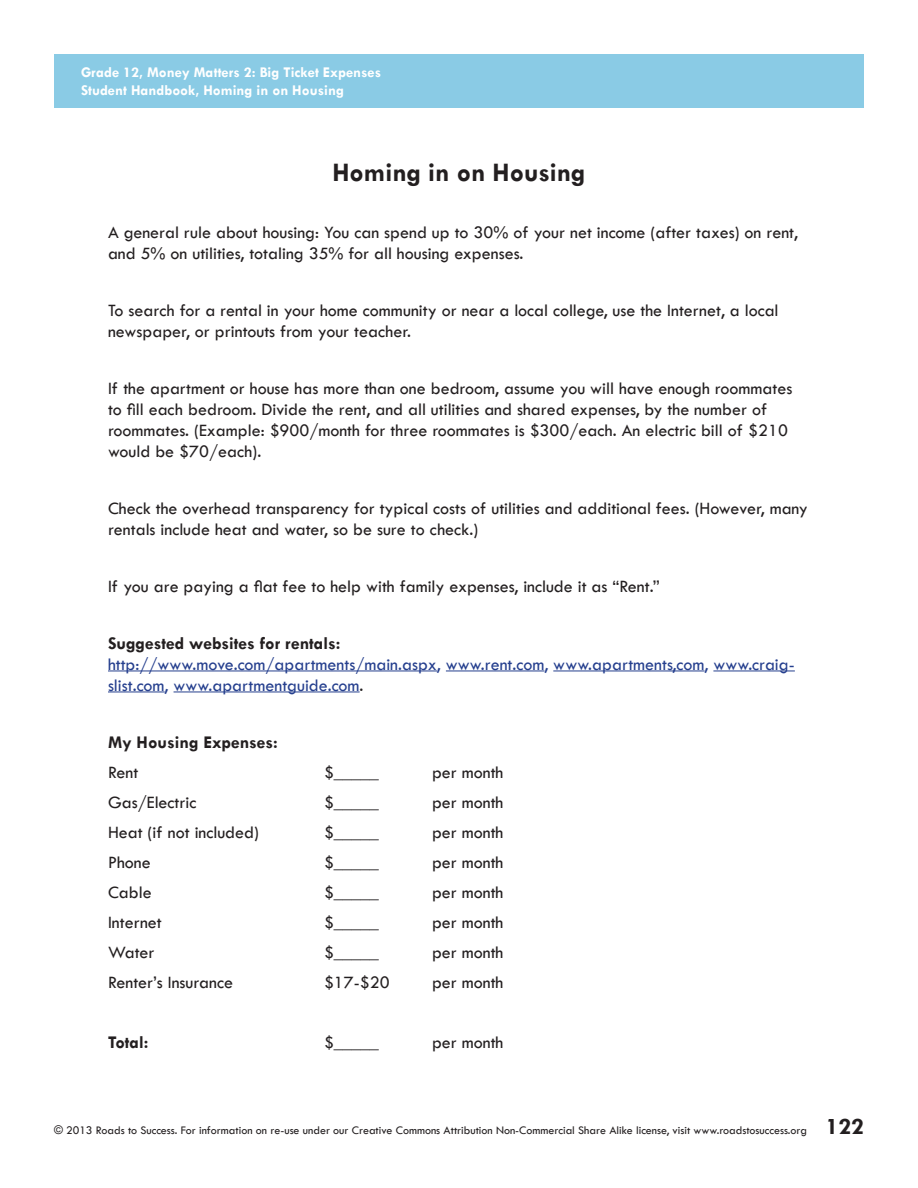
<style>
.page{position:relative;width:918px;height:1188px;background:#fff}
.page>*{position:absolute;margin:0;border:0;box-sizing:border-box;transform-origin:0 0}
.SHFR_Title{font:700 27px "Tw Cen";color:#231f20}
.Lesson_Front_Page_Te{font:700 24px "Tw Cen";color:#231f20}
.SHFR_Text{font:500 18px/21px "Tw Cen";color:#231f20}
.SHFR_Text-2{font:500 18px/21px "Tw Cen";color:#253f8e}
.SHFR_Text-3{font:700 18px "Tw Cen";color:#231f20}
.t1{font:700 15px "Tw Cen";color:#fff}
.t2{font:500 12px "Tw Cen";color:#231f20}
.s1{color:#231f20}
</style>
<div class="page">
<div style="left:54px;top:54px;width:810px;height:54px;background:#8acbe5"></div>
<hr style="left:108px;top:671px;width:329px;height:1px;background:#253f8e">
<hr style="left:446px;top:671px;width:98px;height:1px;background:#253f8e">
<hr style="left:553px;top:671px;width:152px;height:1px;background:#253f8e">
<hr style="left:713px;top:671px;width:82px;height:1px;background:#253f8e">
<hr style="left:108px;top:692px;width:57px;height:1px;background:#253f8e">
<hr style="left:174px;top:692px;width:186px;height:1px;background:#253f8e">
<p class="t1" style="left:81px;top:63px;width:302px">Grade 12, Money Matters 2: Big Ticket Expenses</p>
<p class="t1" style="left:81px;top:81px;width:264px">Student Handbook, Homing in on Housing</p>
<p class="SHFR_Title" style="left:333px;top:156px;width:255px">Homing in on Housing</p>
<p class="SHFR_Text" style="left:108px;top:221px;width:692px">A general rule about housing: You can spend up to 30% of your net income (after taxes) on rent, and 5% on utilities, totaling 35% for all housing expenses.</p>
<p class="SHFR_Text" style="left:108px;top:299px;width:672px">To search for a rental in your home community or near a local college, use the Internet, a local newspaper, or printouts from your teacher.</p>
<p class="SHFR_Text" style="left:108px;top:377px;width:686px">If the apartment or house has more than one bedroom, assume you will have enough roommates to fill each bedroom. Divide the rent, and all utilities and shared expenses, by the number of roommates. (Example: $900/month for three roommates is $300/each. An electric bill of $210 would be $70/each).</p>
<p class="SHFR_Text" style="left:108px;top:497px;width:701px">Check the overhead transparency for typical costs of utilities and additional fees. (However, many rentals include heat and water, so be sure to check.)</p>
<p class="SHFR_Text" style="left:108px;top:575px;width:553px">If you are paying a flat fee to help with family expenses, include it as “Rent.”</p>
<p class="SHFR_Text-3" style="left:108px;top:632px;width:234px">Suggested websites for rentals:</p>
<p class="SHFR_Text-2" style="left:108px;top:653px;width:688px">http://www.move.com/apartments/main.aspx, www.rent.com, www.apartments,com, www.craig&shy;slist.com, www.apartmentguide.com<span class="s1">.</span></p>
<p class="SHFR_Text-3" style="left:108px;top:731px;width:171px">My Housing Expenses:</p>
<p class="SHFR_Text" style="left:108px;top:761px;width:32px">Rent</p>
<p class="SHFR_Text" style="left:324px;top:761px;width:56px">$_____</p>
<p class="SHFR_Text" style="left:432px;top:761px;width:73px">per month</p>
<p class="SHFR_Text" style="left:108px;top:791px;width:90px">Gas/Electric</p>
<p class="SHFR_Text" style="left:324px;top:791px;width:56px">$_____</p>
<p class="SHFR_Text" style="left:432px;top:791px;width:73px">per month</p>
<p class="SHFR_Text" style="left:108px;top:821px;width:153px">Heat (if not included)</p>
<p class="SHFR_Text" style="left:324px;top:821px;width:56px">$_____</p>
<p class="SHFR_Text" style="left:432px;top:821px;width:73px">per month</p>
<p class="SHFR_Text" style="left:108px;top:851px;width:44px">Phone</p>
<p class="SHFR_Text" style="left:324px;top:851px;width:56px">$_____</p>
<p class="SHFR_Text" style="left:432px;top:851px;width:73px">per month</p>
<p class="SHFR_Text" style="left:108px;top:881px;width:45px">Cable</p>
<p class="SHFR_Text" style="left:324px;top:881px;width:56px">$_____</p>
<p class="SHFR_Text" style="left:432px;top:881px;width:73px">per month</p>
<p class="SHFR_Text" style="left:108px;top:911px;width:55px">Internet</p>
<p class="SHFR_Text" style="left:324px;top:911px;width:56px">$_____</p>
<p class="SHFR_Text" style="left:432px;top:911px;width:73px">per month</p>
<p class="SHFR_Text" style="left:108px;top:941px;width:48px">Water</p>
<p class="SHFR_Text" style="left:324px;top:941px;width:56px">$_____</p>
<p class="SHFR_Text" style="left:432px;top:941px;width:73px">per month</p>
<p class="SHFR_Text" style="left:108px;top:971px;width:127px">Renter’s Insurance</p>
<p class="SHFR_Text" style="left:324px;top:971px;width:67px">$17-$20</p>
<p class="SHFR_Text" style="left:432px;top:971px;width:73px">per month</p>
<p class="SHFR_Text-3" style="left:108px;top:1031px;width:42px">Total:</p>
<p class="SHFR_Text" style="left:324px;top:1031px;width:56px">$_____</p>
<p class="SHFR_Text" style="left:432px;top:1031px;width:73px">per month</p>
<p class="t2" style="left:54px;top:1123px;width:755px">© 2013 Roads to Success. For information on re-use under our Creative Commons Attribution Non-Commercial Share Alike license, visit www.roadstosuccess.org</p>
<p class="Lesson_Front_Page_Te" style="left:826px;top:1112px;width:40px">122</p>
</div>
